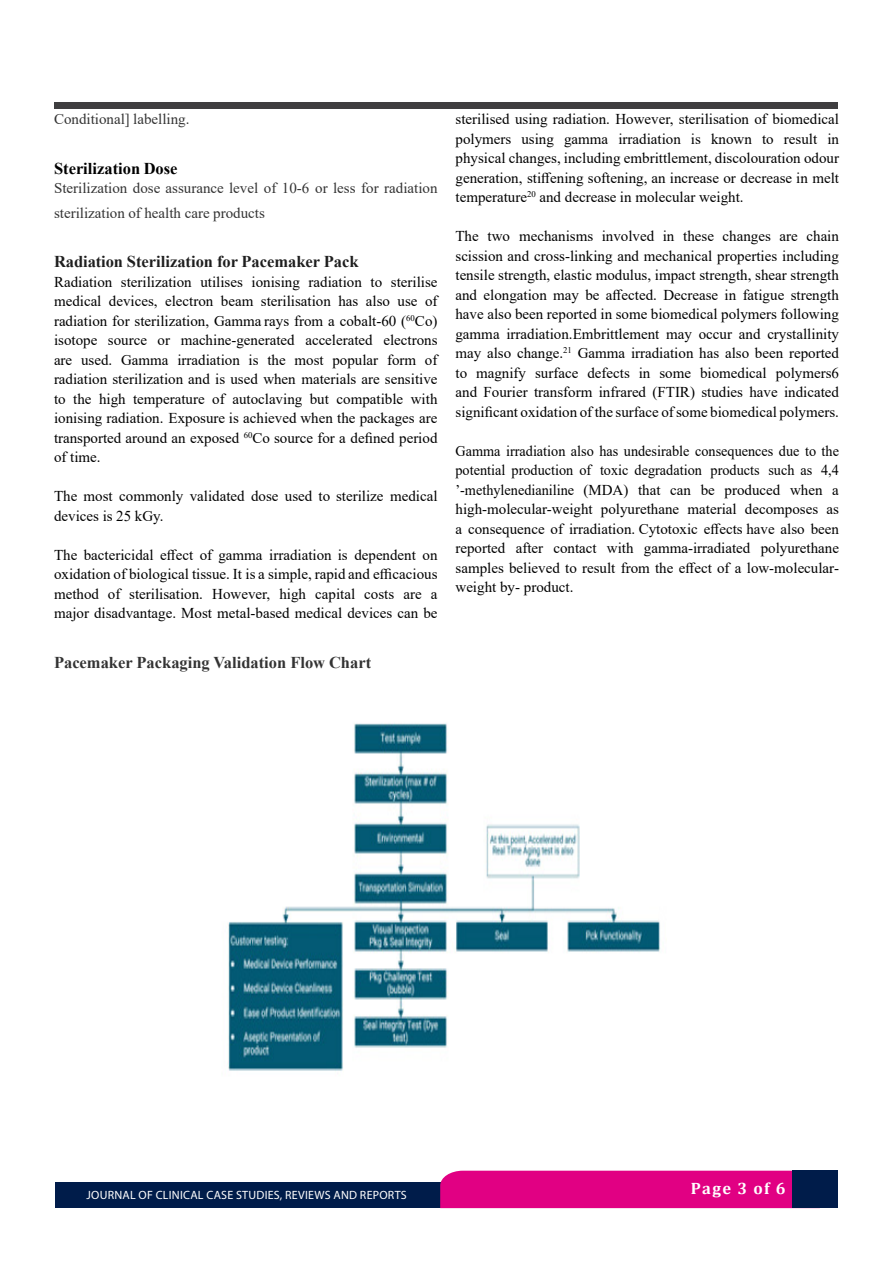
<style>
.page{position:relative;width:893px;height:1263px;background:#fff}
.page>*{position:absolute;margin:0;border:0;box-sizing:border-box;transform-origin:0 0}
.t1{font:700 16.5px "Times New Roman";color:#1f1f1f}
.t2{font:700 16.5px "Times New Roman";color:#333}
.t3{font:700 16.5px "Times New Roman";color:#000}
.t4{font:700 16.5px "Cambria";letter-spacing:.08em;color:#fff}
.t5{font:15px/19.5px "Times New Roman";color:#000;text-align:justify}
.t6{font:15px/19.5px "Times New Roman";color:#000;text-align:justify;scale:.95 1}
.t7{font:15px/24.8px "Times New Roman";color:#333}
.t8{font:12px "Myriad Pro";letter-spacing:.02em;color:#fff}
</style>
<div class="page">
<div style="left:54px;top:103px;width:783px;height:5px;background:#3f3e40"></div>
<div style="left:55px;top:1182px;width:765px;height:26px;background:#001c4a"></div>
<div style="left:440px;top:1171px;width:352px;height:37px;background:#e10083"></div>
<div style="left:792px;top:1171px;width:46px;height:37px;background:#001c4a"></div>
<img style="left:228px;top:723px;width:433px;height:348px">
<p class="t7" style="left:54px;top:106px;width:137px">Conditional] labelling.</p>
<p class="t3" style="left:54px;top:156px;width:125px">Sterilization Dose</p>
<p class="t7" style="left:54px;top:175px;width:385px">Sterilization dose assurance level of 10-6 or less for radiation sterilization of health care products</p>
<p class="t1" style="left:54px;top:250px;width:306px">Radiation Sterilization for Pacemaker Pack</p>
<p class="t5" style="left:54px;top:272px;width:385px">Radiation sterilization utilises ionising radiation to sterilise medical devices, electron beam sterilisation has also use of radiation for sterilization, Gamma rays from a cobalt-60 (<sup>60</sup>Co) isotope source or machine-generated accelerated electrons are used. Gamma irradiation is the most popular form of radiation sterilization and is used when materials are sensitive to the high temperature of autoclaving but compatible with ionising radiation. Exposure is achieved when the packages are transported around an exposed <sup>60</sup>Co source for a defined period of time.</p>
<p class="t5" style="left:54px;top:486px;width:385px">The most commonly validated dose used to sterilize medical devices is 25 kGy.</p>
<p class="t5" style="left:54px;top:545px;width:385px">The bactericidal effect of gamma irradiation is dependent on oxidation of biological tissue. It is a simple, rapid and efficacious method of sterilisation. However, high capital costs are a major disadvantage. Most metal-based medical devices can be</p>
<p class="t2" style="left:54px;top:650px;width:319px">Pacemaker Packaging Validation Flow Chart</p>
<p class="t5" style="left:455px;top:109px;width:385px">sterilised using radiation. However, sterilisation of biomedical polymers using gamma irradiation is known to result in physical changes, including embrittlement, discolouration odour generation, stiffening softening, an increase or decrease in melt temperature<sup>20</sup> and decrease in molecular weight.</p>
<p class="t5" style="left:455px;top:226px;width:385px">The two mechanisms involved in these changes are chain scission and cross-linking and mechanical properties including tensile strength, elastic modulus, impact strength, shear strength and elongation may be affected. Decrease in fatigue strength have also been reported in some biomedical polymers following gamma irradiation.Embrittlement may occur and crystallinity may also change.<sup>21</sup> Gamma irradiation has also been reported to magnify surface defects in some biomedical polymers6 and Fourier transform infrared (FTIR) studies have indicated significant oxidation of the surface of some biomedical polymers.</p>
<p class="t6" style="left:455px;top:440px;width:405px">Gamma irradiation also has undesirable consequences due to the potential production of toxic degradation products such as 4,4 ’-methylenedianiline (MDA) that can be produced when a high-molecular-weight polyurethane material decomposes as a consequence of irradiation. Cytotoxic effects have also been reported after contact with gamma-irradiated polyurethane samples believed to result from the effect of a low-molecular&shy;weight by- product.</p>
<p class="t8" style="left:86px;top:1188px;width:322px">JOURNAL OF CLINICAL CASE STUDIES, REVIEWS AND REPORTS</p>
<p class="t4" style="left:691px;top:1177px;width:96px">Page 3 of 6</p>
</div>
